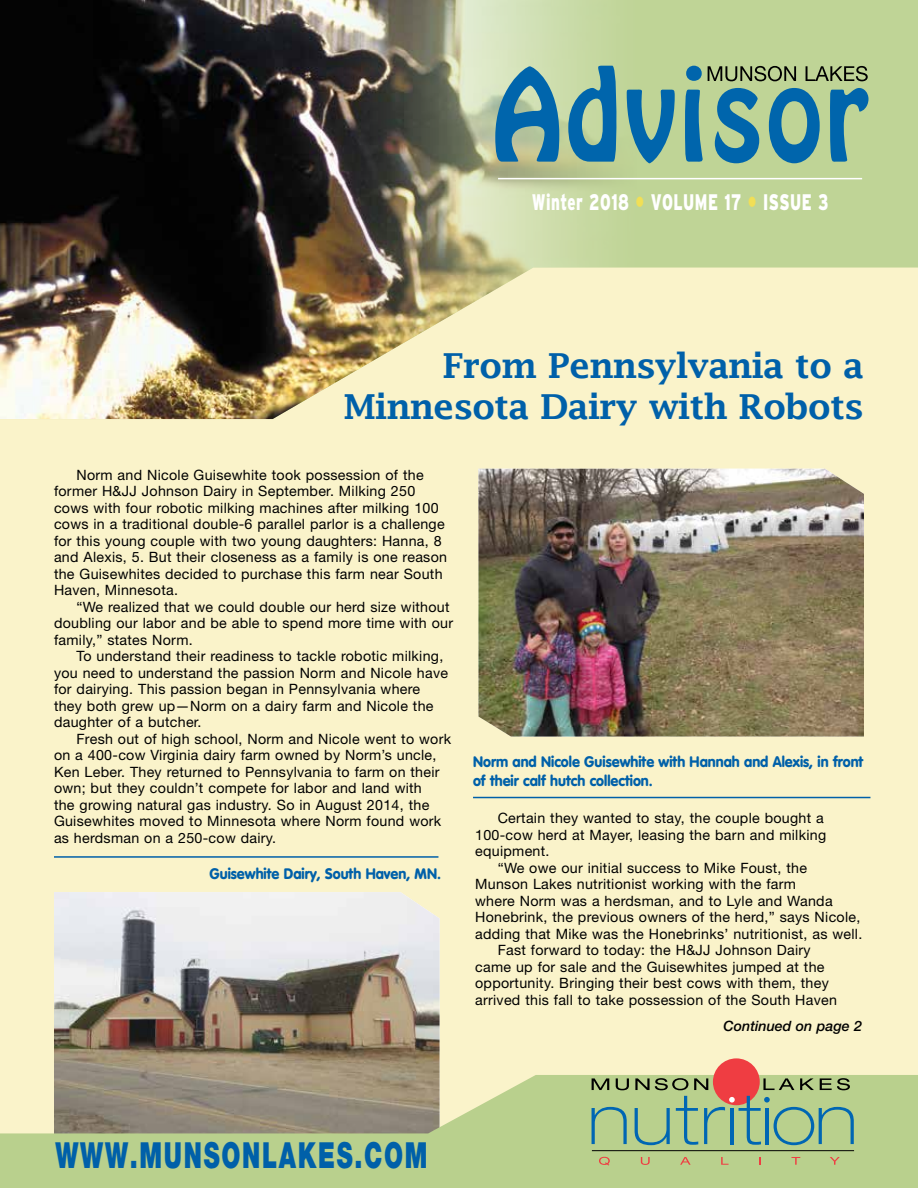
<style>
.page{position:relative;width:918px;height:1188px;background:#fff}
.page>*{position:absolute;margin:0;border:0;box-sizing:border-box;transform-origin:0 0}
.t1{font:900 36px "Helvetica Neue LT Std";letter-spacing:.07em;color:#0060a9;scale:.67 1}
.t2{font:600 34.5px/41.2px "Lucida Fax";letter-spacing:-.03em;color:#0060a9;text-align:right}
.t3{font:900 22.5px "Interstate";letter-spacing:.03em;color:#fff;scale:.67 1}
.t4{font:900 15px/19.5px "VAG Rounded";color:#0060a9;scale:.95 1}
.t5{font:14.25px/16.5px "Helvetica Neue";letter-spacing:.02em;color:#000}
.t6{font:italic 500 14.25px "Helvetica Neue";color:#000}
.s1{color:#f1df56}
</style>
<div class="page">
<div style="left:0;top:179px;width:918px;height:1009px;background:#faf3ca"></div>
<img style="left:54px;top:892px;width:386px;height:183px">
<div style="left:644px;top:0;width:274px;height:268px;background:#bfd496"></div>
<img style="left:0;top:0;width:644px;height:419px">
<svg style="left:495px;top:66px;width:374px;height:99px;background:#70a39d"></svg>
<hr style="left:498px;top:178px;width:364px;height:1px;background:#fff">
<svg style="left:0;top:1075px;width:918px;height:113px;background:#b3c08c"></svg>
<svg style="left:592px;top:1107px;width:35px;height:37px"></svg>
<svg style="left:635px;top:1108px;width:35px;height:37px"></svg>
<svg style="left:676px;top:1096px;width:22px;height:49px"></svg>
<svg style="left:592px;top:1078px;width:17px;height:12px"></svg>
<svg style="left:616px;top:1078px;width:13px;height:12px"></svg>
<svg style="left:635px;top:1078px;width:53px;height:12px"></svg>
<svg style="left:694px;top:1078px;width:14px;height:12px"></svg>
<svg style="left:763px;top:1078px;width:31px;height:12px"></svg>
<svg style="left:800px;top:1078px;width:14px;height:12px"></svg>
<svg style="left:820px;top:1078px;width:30px;height:12px"></svg>
<svg style="left:599px;top:1157px;width:11px;height:9px"></svg>
<svg style="left:641px;top:1157px;width:9px;height:8px"></svg>
<svg style="left:680px;top:1157px;width:11px;height:8px"></svg>
<svg style="left:721px;top:1157px;width:8px;height:8px"></svg>
<svg style="left:759px;top:1157px;width:2px;height:8px"></svg>
<svg style="left:791px;top:1157px;width:9px;height:8px"></svg>
<svg style="left:830px;top:1157px;width:10px;height:8px"></svg>
<div style="left:713px;top:1058px;width:47px;height:47px;background:#ef3d42;border-radius:50%"></div>
<hr style="left:592px;top:1150px;width:262px;height:1px;background:#000">
<svg style="left:704px;top:1096px;width:150px;height:49px;background:#97b892"></svg>
<img style="left:478px;top:469px;width:386px;height:268px">
<hr style="left:473px;top:797px;width:397px;height:1px;background:#0060a9">
<hr style="left:54px;top:856px;width:384px;height:2px;background:#0060a9">
<h3 class="t3" style="left:532px;top:189px;width:444px">Winter 2018 <span class="s1">•</span> VOLUME 17 <span class="s1">•</span> ISSUE 3</h3>
<h2 class="t2" style="left:343px;top:345px;width:522px">From Pennsylvania to a<br>Minnesota Dairy with Robots</h2>
<p class="t5" style="left:54px;top:466px;width:395px;text-indent:23px">Norm and Nicole Guisewhite took possession of the former H&amp;JJ Johnson Dairy in September. Milking 250 cows with four robotic milking machines after milking 100 cows in a traditional double-6 parallel parlor is a challenge for this young couple with two young daughters: Hanna, 8 and Alexis, 5. But their closeness as a family is one reason the Guisewhites decided to purchase this farm near South Haven, Minnesota.</p>
<p class="t5" style="left:54px;top:598px;width:401px;text-indent:23px">“We realized that we could double our herd size without doubling our labor and be able to spend more time with our family,” states Norm.</p>
<p class="t5" style="left:54px;top:648px;width:396px;text-indent:23px">To understand their readiness to tackle robotic milking, you need to understand the passion Norm and Nicole have for dairying. This passion began in Pennsylvania where they both grew up—Norm on a dairy farm and Nicole the daughter of a butcher.</p>
<p class="t5" style="left:54px;top:730px;width:399px;text-indent:23px">Fresh out of high school, Norm and Nicole went to work on a 400-cow Virginia dairy farm owned by Norm’s uncle, Ken Leber. They returned to Pennsylvania to farm on their own; but they couldn’t compete for labor and land with<br>the growing natural gas industry. So in August 2014, the Guisewhites moved to Minnesota where Norm found work as herdsman on a 250-cow dairy.</p>
<p class="t4" style="left:210px;top:864px;width:245px">Guisewhite Dairy, South Haven, MN.</p>
<p class="t4" style="left:473px;top:752px;width:412px">Norm and Nicole Guisewhite with Hannah and Alexis, in front of their calf hutch collection.</p>
<p class="t5" style="left:475px;top:810px;width:353px;text-indent:23px">Certain they wanted to stay, the couple bought a<br>100-cow herd at Mayer, leasing the barn and milking equipment.</p>
<p class="t5" style="left:498px;top:859px;width:311px">“We owe our initial success to Mike Foust, the</p>
<p class="t5" style="left:475px;top:876px;width:322px">Munson Lakes nutritionist working with the farm</p>
<p class="t5" style="left:475px;top:892px;width:359px">where Norm was a herdsman, and to Lyle and Wanda</p>
<p class="t5" style="left:475px;top:909px;width:387px">Honebrink, the previous owners of the herd,” says Nicole,</p>
<p class="t5" style="left:475px;top:925px;width:389px">adding that Mike was the Honebrinks’ nutritionist, as well.</p>
<p class="t5" style="left:498px;top:942px;width:315px">Fast forward to today: the H&amp;JJ Johnson Dairy</p>
<p class="t5" style="left:475px;top:958px;width:351px">came up for sale and the Guisewhites jumped at the</p>
<p class="t5" style="left:475px;top:975px;width:355px">opportunity. Bringing their best cows with them, they</p>
<p class="t5" style="left:475px;top:991px;width:363px">arrived this fall to take possession of the South Haven</p>
<p class="t6" style="left:723px;top:1018px;width:140px">Continued on page 2</p>
<h1 class="t1" style="left:56px;top:1134px;width:557px">WWW.MUNSONLAKES.COM</h1>
</div>
